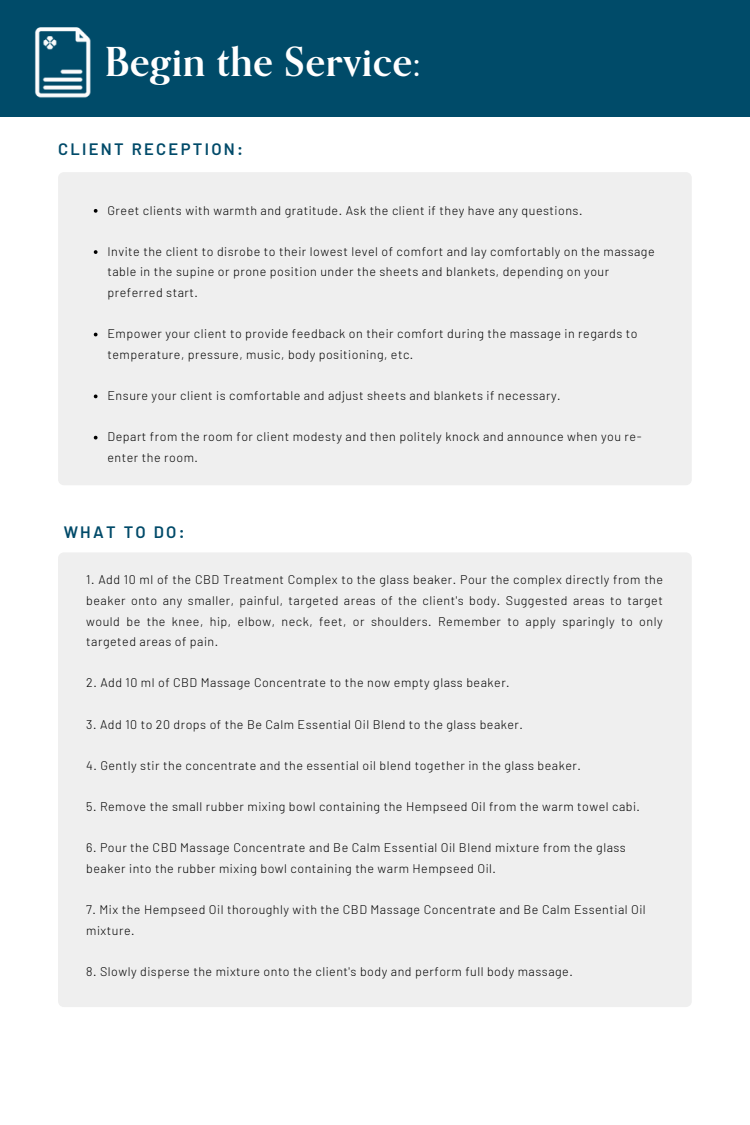
<style>
.page{position:relative;width:750px;height:1125px;background:#fff}
.page>*{position:absolute;margin:0;border:0;box-sizing:border-box;transform-origin:0 0}
.t1{font:700 40px "Orpheus Pro";letter-spacing:.02em;color:#fff}
.t2{font:600 16.5px "Barlow";letter-spacing:.14em;color:#004a69}
.t3{font:300 12.5px/20.6px "Barlow";letter-spacing:.04em;color:#000}
</style>
<div class="page">
<div style="left:0;top:0;width:750px;height:117px;background:#004b69"></div>
<img style="left:34px;top:27px;width:57px;height:71px">
<div style="left:58px;top:172px;width:634px;height:313px;background:#efefef;border-radius:6px"></div>
<svg style="left:94px;top:209px;width:4px;height:4px"></svg>
<svg style="left:94px;top:250px;width:4px;height:4px"></svg>
<svg style="left:94px;top:333px;width:4px;height:3px"></svg>
<svg style="left:94px;top:395px;width:4px;height:3px"></svg>
<svg style="left:94px;top:436px;width:4px;height:4px"></svg>
<div style="left:58px;top:552px;width:634px;height:455px;background:#efefef;border-radius:6px"></div>
<p class="t1" style="left:105px;top:37px;width:318px">Begin the Service:</p>
<p class="t2" style="left:58px;top:139px;width:187px">CLIENT RECEPTION:</p>
<p class="t3" style="left:108px;top:199px;width:476px">Greet clients with warmth and gratitude. Ask the client if they have any questions.</p>
<p class="t3" style="left:108px;top:241px;width:549px">Invite the client to disrobe to their lowest level of comfort and lay comfortably on the massage table in the supine or prone position under the sheets and blankets, depending on your preferred start.</p>
<p class="t3" style="left:108px;top:323px;width:532px">Empower your client to provide feedback on their comfort during the massage in regards to temperature, pressure, music, body positioning, etc.</p>
<p class="t3" style="left:108px;top:385px;width:455px">Ensure your client is comfortable and adjust sheets and blankets if necessary.</p>
<p class="t3" style="left:108px;top:426px;width:536px">Depart from the room for client modesty and then politely knock and announce when you re&shy;enter the room.</p>
<p class="t2" style="left:64px;top:521px;width:123px">WHAT TO DO:</p>
<p class="t3" style="left:86px;top:569px;width:578px;text-align:justify">1. Add 10 ml of the CBD Treatment Complex to the glass beaker. Pour the complex directly from the beaker onto any smaller, painful, targeted areas of the client's body. Suggested areas to target would be the knee, hip, elbow, neck, feet, or shoulders. Remember to apply sparingly to only targeted areas of pain.</p>
<p class="t3" style="left:86px;top:672px;width:425px">2. Add 10 ml of CBD Massage Concentrate to the now empty glass beaker.</p>
<p class="t3" style="left:86px;top:713px;width:438px">3. Add 10 to 20 drops of the Be Calm Essential Oil Blend to the glass beaker.</p>
<p class="t3" style="left:86px;top:755px;width:496px">4. Gently stir the concentrate and the essential oil blend together in the glass beaker.</p>
<p class="t3" style="left:86px;top:796px;width:555px">5. Remove the small rubber mixing bowl containing the Hempseed Oil from the warm towel cabi.</p>
<p class="t3" style="left:86px;top:837px;width:541px">6. Pour the CBD Massage Concentrate and Be Calm Essential Oil Blend mixture from the glass beaker into the rubber mixing bowl containing the warm Hempseed Oil.</p>
<p class="t3" style="left:86px;top:899px;width:561px">7. Mix the Hempseed Oil thoroughly with the CBD Massage Concentrate and Be Calm Essential Oil mixture.</p>
<p class="t3" style="left:86px;top:961px;width:488px">8. Slowly disperse the mixture onto the client's body and perform full body massage.</p>
</div>
